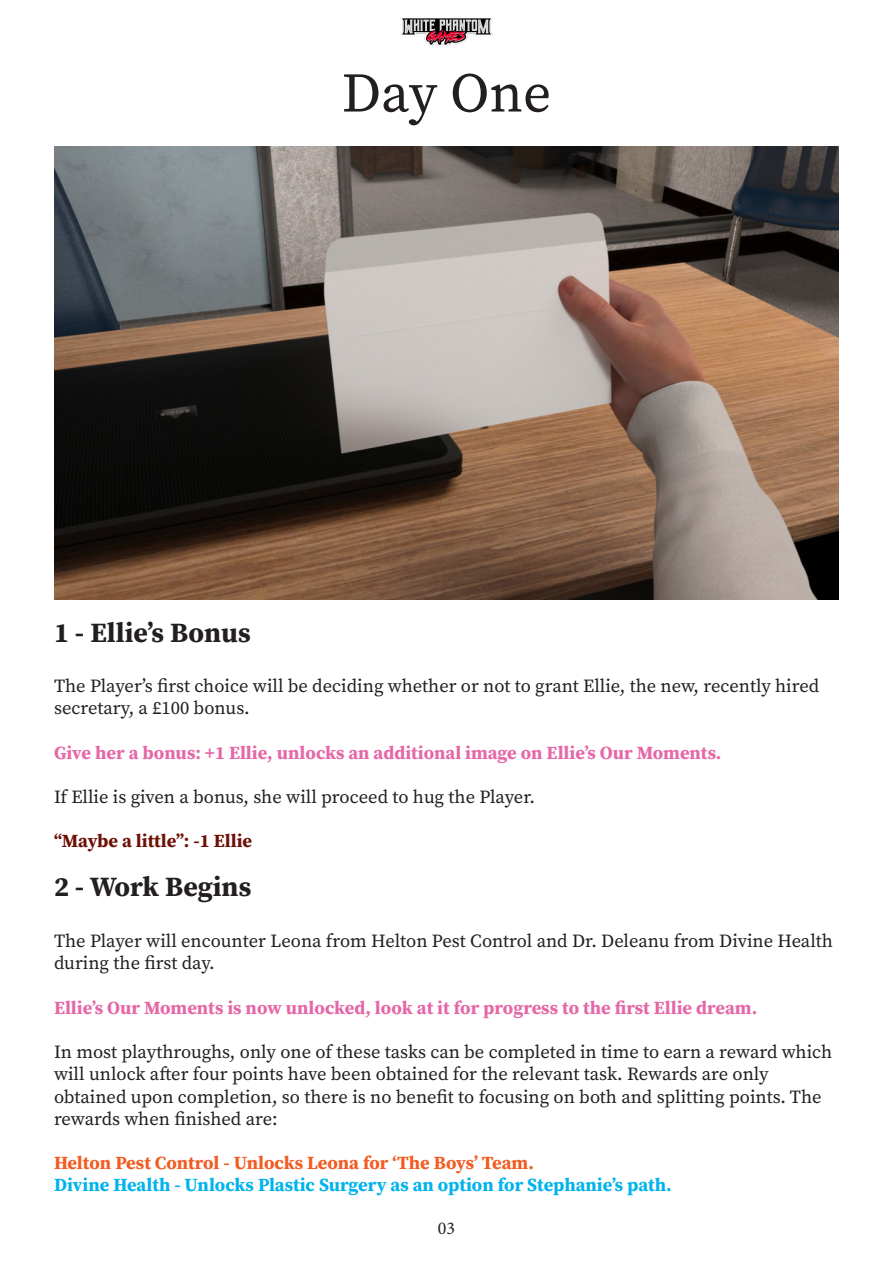
<style>
.page{position:relative;width:893px;height:1263px;background:#fff}
.page>*{position:absolute;margin:0;border:0;box-sizing:border-box;transform-origin:0 0}
.t1{font:55.5px "Source Serif Pro";color:#231f20}
.t2{font:700 27.75px "Source Serif Pro";color:#231f20}
.t3{font:18.45px/22.2px "Source Serif Pro";color:#231f20}
.t4{font:700 18.45px "Source Serif Pro";color:#e567a7}
.t5{font:700 18.45px "Source Serif Pro";color:#00b3ec}
.t6{font:700 18.45px "Source Serif Pro";color:#f25b21}
.t7{font:700 18.45px "Source Serif Pro";color:#6d1106}
.t8{font:18px "Minion Pro";color:#231f20}
</style>
<div class="page">
<img style="left:400px;top:17px;width:93px;height:28px">
<img style="left:54px;top:146px;width:785px;height:453px">
<h1 class="t1" style="left:342px;top:56px;width:211px">Day One</h1>
<h2 class="t2" style="left:54px;top:613px;width:198px">1 - Ellie’s Bonus</h2>
<p class="t3" style="left:54px;top:675px;width:767px">The Player’s first choice will be deciding whether or not to grant Ellie, the new, recently hired secretary, a £100 bonus.</p>
<p class="t4" style="left:54px;top:740px;width:669px">Give her a bonus: +1 Ellie, unlocks an additional image on Ellie’s Our Moments.</p>
<p class="t3" style="left:54px;top:786px;width:483px">If Ellie is given a bonus, she will proceed to hug the Player.</p>
<p class="t7" style="left:54px;top:828px;width:200px">“Maybe a little”: -1 Ellie</p>
<h2 class="t2" style="left:54px;top:868px;width:199px">2 - Work Begins</h2>
<p class="t3" style="left:54px;top:930px;width:780px">The Player will encounter Leona from Helton Pest Control and Dr. Deleanu from Divine Health during the first day.</p>
<p class="t4" style="left:54px;top:995px;width:705px">Ellie’s Our Moments is now unlocked, look at it for progress to the first Ellie dream.</p>
<p class="t3" style="left:54px;top:1041px;width:780px">In most playthroughs, only one of these tasks can be completed in time to earn a reward which will unlock after four points have been obtained for the relevant task. Rewards are only obtained upon completion, so there is no benefit to focusing on both and splitting points. The rewards when finished are:</p>
<p class="t6" style="left:54px;top:1150px;width:481px">Helton Pest Control - Unlocks Leona for ‘The Boys’ Team.</p>
<p class="t5" style="left:54px;top:1172px;width:619px">Divine Health - Unlocks Plastic Surgery as an option for Stephanie’s path.</p>
<p class="t8" style="left:438px;top:1216px;width:19px">03</p>
</div>
